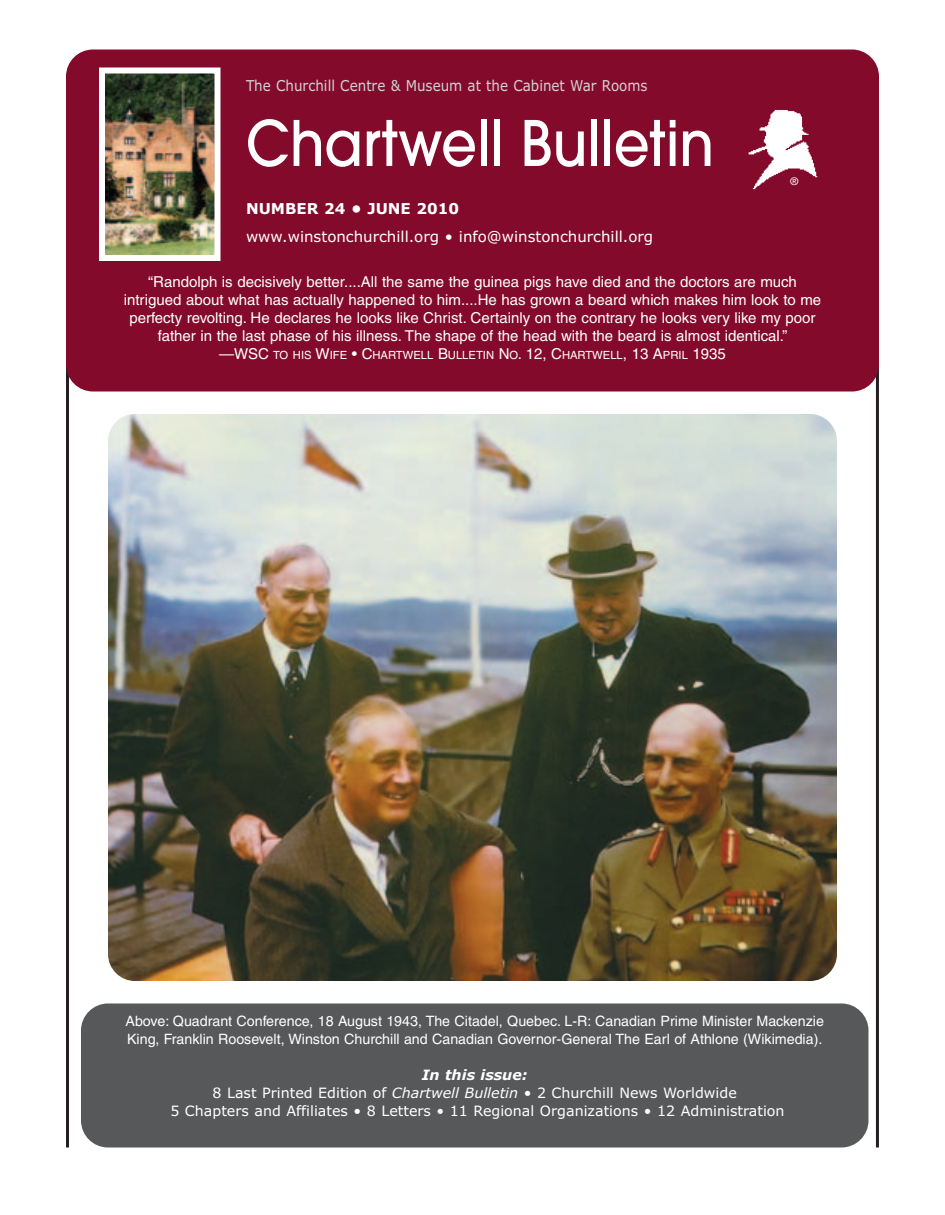
<style>
.page{position:relative;width:945px;height:1215px;background:#fff}
.page>*{position:absolute;margin:0;border:0;box-sizing:border-box;transform-origin:0 0}
.t1{font:69px "Avant Garde Md ITCTT";color:#fff;scale:.9 1}
.t2{font:15px/18px "Helvetica";color:#fff;text-align:center}
.t3{font:15px "Verdana";color:#fff}
.t4{font:15px "Verdana";color:#d1d2d4;scale:.9 1}
.t5{font:700 15px "Verdana";color:#fff}
.t6{font:14.25px/18px "Helvetica";color:#fff}
.t7{font:14.25px/18px "Verdana";color:#fff;text-align:center}
.t8{font:11.25px "Helvetica";color:#fff}
.t9{font:10.5px "Helvetica";color:#fff}
.s1{font-size:15px}
.s2{font-weight:700;font-style:italic}
.s3{font-style:italic}
</style>
<div class="page">
<hr style="left:876px;top:131px;width:3px;height:1016px;background:#231f20">
<hr style="left:66px;top:174px;width:3px;height:974px;background:#231f20">
<div style="left:66px;top:50px;width:813px;height:342px;background:#840a2b;border-radius:27px"></div>
<img style="left:748px;top:110px;width:70px;height:80px">
<div style="left:81px;top:1004px;width:787px;height:144px;background:#57585a;border-radius:27px"></div>
<img style="left:108px;top:414px;width:729px;height:567px;border-radius:27px">
<img style="left:106px;top:75px;width:107px;height:179px">
<div style="left:99px;top:68px;width:121px;height:193px;border:6px solid #fff"></div>
<p class="t4" style="left:246px;top:80px;width:448px">The Churchill Centre &amp; Museum at the Cabinet War Rooms</p>
<h1 class="t1" style="left:246px;top:120px;width:521px">Chartwell Bulletin</h1>
<p class="t5" style="left:246px;top:203px;width:215px">NUMBER 24 • JUNE 2010</p>
<p class="t3" style="left:246px;top:231px;width:409px">www.winstonchurchill.org • info@winstonchurchill.org</p>
<p class="t9" style="left:790px;top:177px;width:9px">®</p>
<p class="t2" style="left:124px;top:274px;width:699px">“Randolph is decisively better....All the same the guinea pigs have died and the doctors are much intrigued about what has actually happened to him....He has grown a beard which makes him look to me perfecty revolting. He declares he looks like Christ. Certainly on the contrary he looks very like my poor father in the last phase of his illness. The shape of the head with the beard is almost identical.”</p>
<p class="t8" style="left:219px;top:351px;width:508px"><span class="s1">—WSC</span> TO HIS <span class="s1">W</span>IFE <span class="s1">• C</span>HARTWELL <span class="s1">B</span>ULLETIN <span class="s1">N</span>O<span class="s1">. 12, C</span>HARTWELL<span class="s1">, 13 A</span>PRIL <span class="s1">1935</span></p>
<p class="t6" style="left:126px;top:1013px;width:700px">Above: Quadrant Conference, 18 August 1943, The Citadel, Quebec. L-R: Canadian Prime Minister Mackenzie<br>King, Franklin Roosevelt, Winston Churchill and Canadian Governor-General The Earl of Athlone (Wikimedia).</p>
<p class="t7" style="left:170px;top:1067px;width:616px"><span class="s2">In this issue:<br></span>8 Last Printed Edition of <span class="s3">Chartwell Bulletin</span> • 2 Churchill News Worldwide<br>5 Chapters and Affiliates • 8 Letters • 11 Regional Organizations • 12 Administration</p>
</div>
